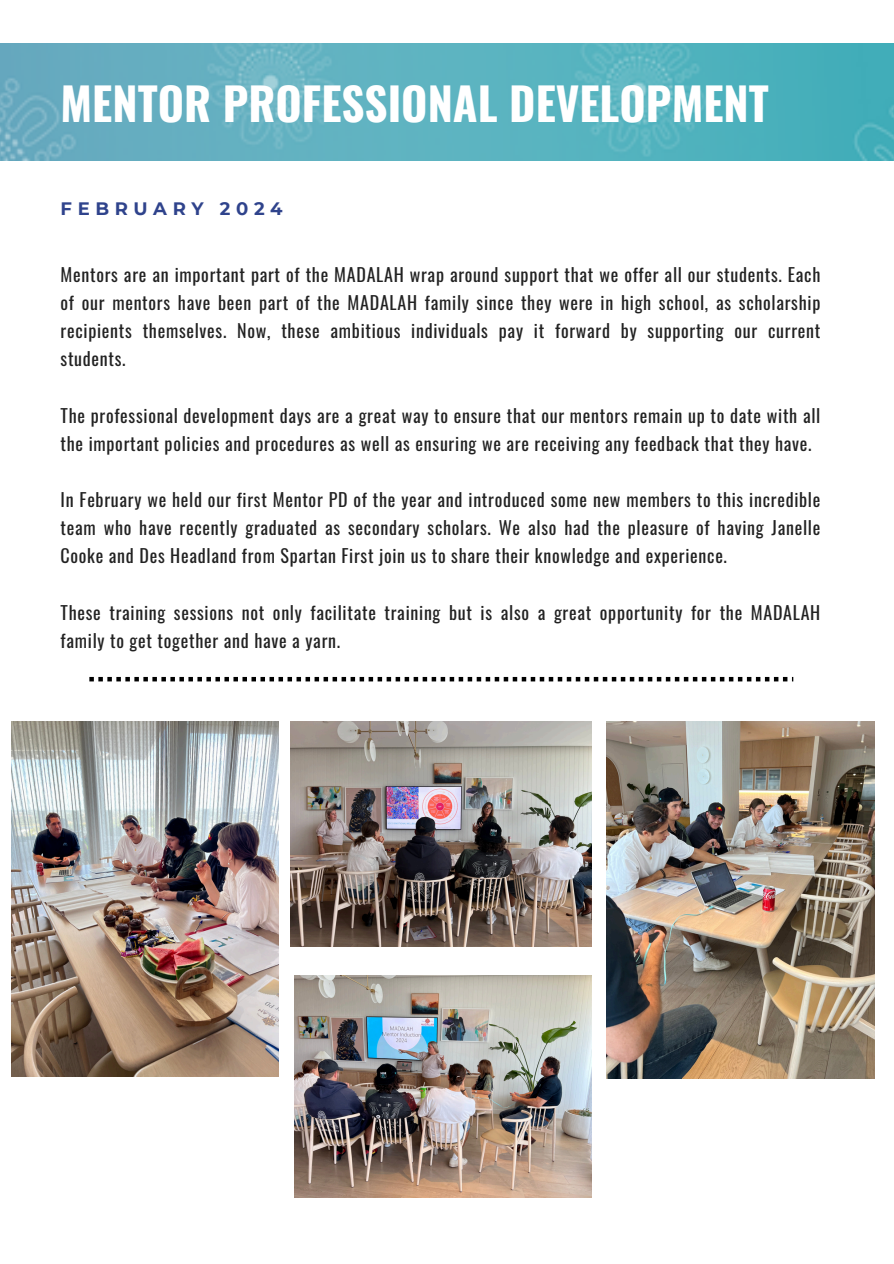
<style>
.page{position:relative;width:894px;height:1264px;background:#fff}
.page>*{position:absolute;margin:0;border:0;box-sizing:border-box;transform-origin:0 0}
.t1{font:700 45px "Oswald";color:#fff}
.t2{font:18px/28.2px "Oswald";letter-spacing:.04em;color:#222;text-align:justify}
.t3{font:700 18px "Montserrat";letter-spacing:.31em;color:#2f438c}
</style>
<div class="page">
<img style="left:0;top:43px;width:893px;height:117px">
<img style="left:12px;top:722px;width:266px;height:354px">
<img style="left:291px;top:722px;width:300px;height:225px">
<img style="left:294px;top:975px;width:297px;height:222px">
<img style="left:606px;top:722px;width:268px;height:356px">
<svg style="left:89px;top:677px;width:704px;height:4px"></svg>
<p class="t1" style="left:61px;top:68px;width:709px">MENTOR PROFESSIONAL DEVELOPMENT</p>
<p class="t3" style="left:61px;top:197px;width:223px">FEBRUARY 2024</p>
<p class="t2" style="left:61px;top:259px;width:761px">Mentors are an important part of the MADALAH wrap around support that we offer all our students. Each of our mentors have been part of the MADALAH family since they were in high school, as scholarship recipients themselves. Now, these ambitious individuals pay it forward by supporting our current students.</p>
<p class="t2" style="left:61px;top:400px;width:761px">The professional development days are a great way to ensure that our mentors remain up to date with all the important policies and procedures as well as ensuring we are receiving any feedback that they have.</p>
<p class="t2" style="left:61px;top:484px;width:761px">In February we held our first Mentor PD of the year and introduced some new members to this incredible team who have recently graduated as secondary scholars. We also had the pleasure of having Janelle Cooke and Des Headland from Spartan First join us to share their knowledge and experience.</p>
<p class="t2" style="left:61px;top:597px;width:761px">These training sessions not only facilitate training but is also a great opportunity for the MADALAH family to get together and have a yarn.</p>
</div>
